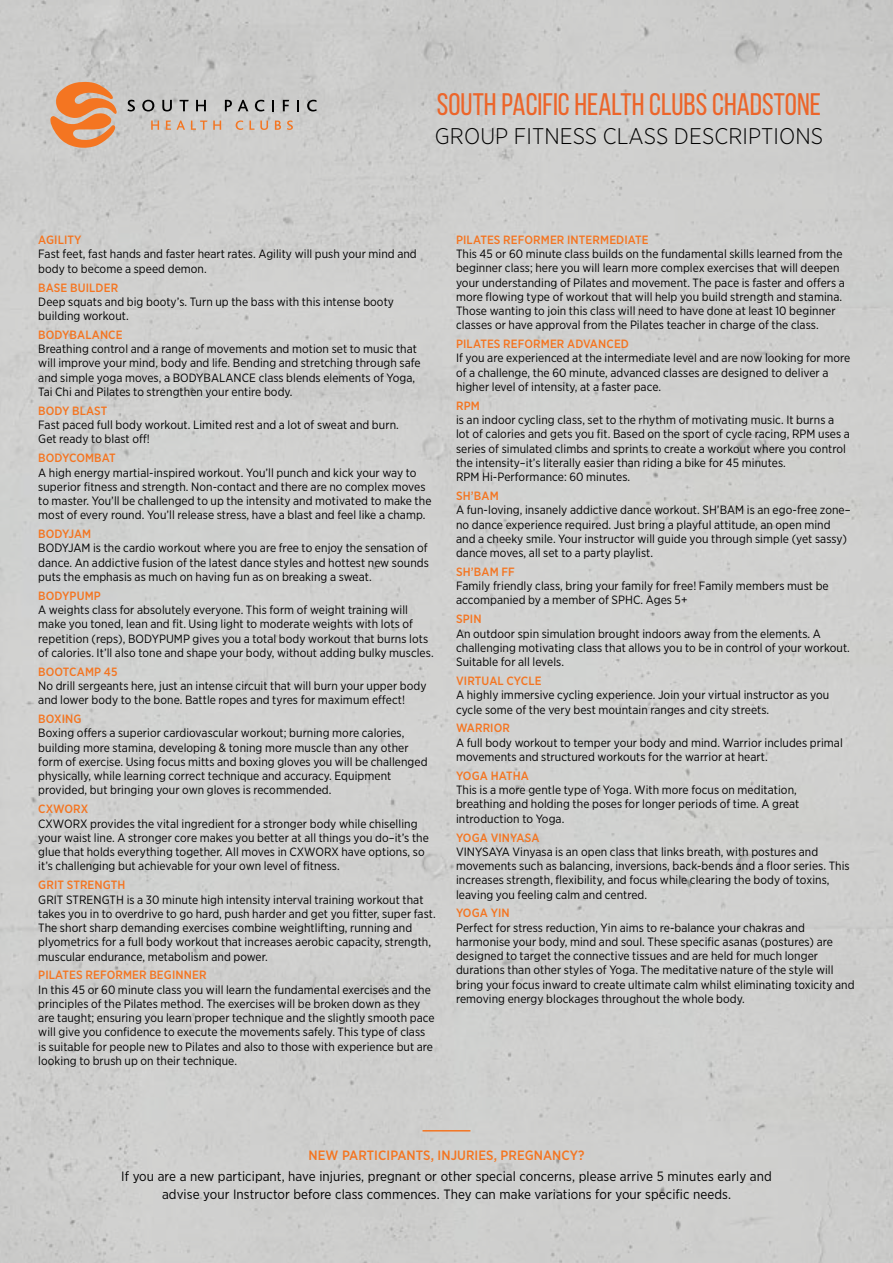
<style>
.page{position:relative;width:893px;height:1263px;background:#cfd0ce}
.page>*{position:absolute;margin:0;border:0;box-sizing:border-box;transform-origin:0 0}
.t1{font:31.05px "Bebas Neue";color:#ec652a}
.t2{font:300 22.65px "Gotham Narrow";letter-spacing:.005em;color:#000}
.t3{font:13.5px/18px "Gotham Narrow";letter-spacing:.005em;color:#000;text-align:center}
.t4{font:500 13.5px "Gotham Narrow";letter-spacing:.005em;color:#f47521}
.t5{font:12px/14.2px "Gotham Narrow";letter-spacing:.005em;color:#000}
.t6{font:500 12px "Gotham Narrow";letter-spacing:.01em;color:#f47521}
</style>
<div class="page">
<hr style="left:422px;top:1130px;width:48px;height:1px;background:#f47521">
<svg style="left:50px;top:82px;width:68px;height:66px"></svg>
<svg style="left:127px;top:100px;width:8px;height:11px"></svg>
<svg style="left:142px;top:100px;width:12px;height:11px"></svg>
<svg style="left:162px;top:100px;width:10px;height:11px"></svg>
<svg style="left:180px;top:100px;width:9px;height:11px"></svg>
<svg style="left:196px;top:100px;width:10px;height:11px"></svg>
<svg style="left:225px;top:100px;width:7px;height:11px"></svg>
<svg style="left:238px;top:100px;width:10px;height:11px"></svg>
<svg style="left:255px;top:100px;width:9px;height:11px"></svg>
<svg style="left:272px;top:100px;width:2px;height:11px"></svg>
<svg style="left:283px;top:100px;width:6px;height:11px"></svg>
<svg style="left:297px;top:100px;width:2px;height:11px"></svg>
<svg style="left:307px;top:100px;width:10px;height:11px"></svg>
<svg style="left:151px;top:121px;width:8px;height:9px"></svg>
<svg style="left:166px;top:121px;width:19px;height:9px"></svg>
<svg style="left:191px;top:121px;width:30px;height:9px"></svg>
<svg style="left:236px;top:120px;width:7px;height:10px"></svg>
<svg style="left:249px;top:121px;width:19px;height:9px"></svg>
<svg style="left:275px;top:121px;width:6px;height:9px"></svg>
<svg style="left:287px;top:120px;width:6px;height:10px"></svg>
<h1 class="t1" style="left:437px;top:87px;width:386px">SOUTH PACIFIC HEALTH CLUBS CHADSTONE</h1>
<h2 class="t2" style="left:435px;top:122px;width:390px">GROUP FITNESS CLASS DESCRIPTIONS</h2>
<p class="t6" style="left:38px;top:232px;width:45px">AGILITY</p>
<p class="t5" style="left:38px;top:247px;width:380px">Fast feet, fast hands and faster heart rates. Agility will push your mind and body to become a speed demon.</p>
<p class="t6" style="left:38px;top:280px;width:81px">BASE BUILDER</p>
<p class="t5" style="left:38px;top:294px;width:357px">Deep squats and big booty’s. Turn up the bass with this intense booty building workout.</p>
<p class="t6" style="left:38px;top:327px;width:86px">BODYBALANCE</p>
<p class="t5" style="left:38px;top:342px;width:384px">Breathing control and a range of movements and motion set to music that will improve your mind, body and life. Bending and stretching through safe and simple yoga moves, a BODYBALANCE class blends elements of Yoga, Tai Chi and Pilates to strengthen your entire body.</p>
<p class="t6" style="left:38px;top:403px;width:71px">BODY BLAST</p>
<p class="t5" style="left:38px;top:417px;width:362px">Fast paced full body workout. Limited rest and a lot of sweat and burn.<br>Get ready to blast off!</p>
<p class="t6" style="left:38px;top:450px;width:79px">BODYCOMBAT</p>
<p class="t5" style="left:38px;top:465px;width:395px">A high energy martial-inspired workout. You’ll punch and kick your way to superior fitness and strength. Non-contact and there are no complex moves to master. You’ll be challenged to up the intensity and motivated to make the most of every round. You’ll release stress, have a blast and feel like a champ.</p>
<p class="t6" style="left:38px;top:526px;width:55px">BODYJAM</p>
<p class="t5" style="left:38px;top:541px;width:392px;text-align:justify">BODYJAM is the cardio workout where you are free to enjoy the sensation of dance. An addictive fusion of the latest dance styles and hottest new sounds puts the emphasis as much on having fun as on breaking a sweat.</p>
<p class="t6" style="left:38px;top:588px;width:64px">BODYPUMP</p>
<p class="t5" style="left:38px;top:602px;width:397px">A weights class for absolutely everyone. This form of weight training will make you toned, lean and fit. Using light to moderate weights with lots of repetition (reps), BODYPUMP gives you a total body workout that burns lots of calories. It’ll also tone and shape your body, without adding bulky muscles.</p>
<p class="t6" style="left:38px;top:664px;width:81px">BOOTCAMP 45</p>
<p class="t5" style="left:38px;top:678px;width:390px">No drill sergeants here, just an intense circuit that will burn your upper body and lower body to the bone. Battle ropes and tyres for maximum effect!</p>
<p class="t6" style="left:38px;top:711px;width:45px">BOXING</p>
<p class="t5" style="left:38px;top:726px;width:391px">Boxing offers a superior cardiovascular workout; burning more calories, building more stamina, developing &amp; toning more muscle than any other form of exercise. Using focus mitts and boxing gloves you will be challenged physically, while learning correct technique and accuracy. Equipment provided, but bringing your own gloves is recommended.</p>
<p class="t6" style="left:38px;top:801px;width:52px">CXWORX</p>
<p class="t5" style="left:38px;top:816px;width:392px">CXWORX provides the vital ingredient for a stronger body while chiselling your waist line. A stronger core makes you better at all things you do–it’s the glue that holds everything together. All moves in CXWORX have options, so it’s challenging but achievable for your own level of fitness.</p>
<p class="t6" style="left:38px;top:877px;width:89px">GRIT STRENGTH</p>
<p class="t5" style="left:38px;top:892px;width:399px">GRIT STRENGTH is a 30 minute high intensity interval training workout that takes you in to overdrive to go hard, push harder and get you fitter, super fast.<br>The short sharp demanding exercises combine weightlifting, running and plyometrics for a full body workout that increases aerobic capacity, strength, muscular endurance, metabolism and power.</p>
<p class="t6" style="left:38px;top:967px;width:170px">PILATES REFORMER BEGINNER</p>
<p class="t5" style="left:38px;top:982px;width:398px">In this 45 or 60 minute class you will learn the fundamental exercises and the principles of the Pilates method. The exercises will be broken down as they are taught; ensuring you learn proper technique and the slightly smooth pace will give you confidence to execute the movements safely. This type of class is suitable for people new to Pilates and also to those with experience but are looking to brush up on their technique.</p>
<p class="t6" style="left:456px;top:232px;width:194px">PILATES REFORMER INTERMEDIATE</p>
<p class="t5" style="left:456px;top:246px;width:390px">This 45 or 60 minute class builds on the fundamental skills learned from the beginner class; here you will learn more complex exercises that will deepen your understanding of Pilates and movement. The pace is faster and offers a more flowing type of workout that will help you build strength and stamina.<br>Those wanting to join this class will need to have done at least 10 beginner classes or have approval from the Pilates teacher in charge of the class.</p>
<p class="t6" style="left:456px;top:336px;width:174px">PILATES REFORMER ADVANCED</p>
<p class="t5" style="left:456px;top:351px;width:396px">If you are experienced at the intermediate level and are now looking for more of a challenge, the 60 minute, advanced classes are designed to deliver a higher level of intensity, at a faster pace.</p>
<p class="t6" style="left:456px;top:398px;width:25px">RPM</p>
<p class="t5" style="left:456px;top:413px;width:395px">is an indoor cycling class, set to the rhythm of motivating music. It burns a lot of calories and gets you fit. Based on the sport of cycle racing, RPM uses a series of simulated climbs and sprints to create a workout where you control the intensity–it’s literally easier than riding a bike for 45 minutes.<br>RPM Hi-Performance: 60 minutes.</p>
<p class="t6" style="left:456px;top:488px;width:44px">SH’BAM</p>
<p class="t5" style="left:456px;top:503px;width:396px">A fun-loving, insanely addictive dance workout. SH’BAM is an ego-free zone– no dance experience required. Just bring a playful attitude, an open mind and a cheeky smile. Your instructor will guide you through simple (yet sassy) dance moves, all set to a party playlist.</p>
<p class="t6" style="left:456px;top:564px;width:60px">SH’BAM FF</p>
<p class="t5" style="left:456px;top:579px;width:374px">Family friendly class, bring your family for free! Family members must be accompanied by a member of SPHC. Ages 5+</p>
<p class="t6" style="left:456px;top:611px;width:27px">SPIN</p>
<p class="t5" style="left:456px;top:626px;width:395px">An outdoor spin simulation brought indoors away from the elements. A challenging motivating class that allows you to be in control of your workout.<br>Suitable for all levels.</p>
<p class="t6" style="left:456px;top:673px;width:87px">VIRTUAL CYCLE</p>
<p class="t5" style="left:456px;top:688px;width:375px">A highly immersive cycling experience. Join your virtual instructor as you cycle some of the very best mountain ranges and city streets.</p>
<p class="t6" style="left:456px;top:721px;width:55px">WARRIOR</p>
<p class="t5" style="left:456px;top:735px;width:388px">A full body workout to temper your body and mind. Warrior includes primal movements and structured workouts for the warrior at heart.</p>
<p class="t6" style="left:456px;top:768px;width:74px">YOGA HATHA</p>
<p class="t5" style="left:456px;top:782px;width:345px">This is a more gentle type of Yoga. With more focus on meditation, breathing and holding the poses for longer periods of time. A great introduction to Yoga.</p>
<p class="t6" style="left:456px;top:830px;width:85px">YOGA VINYASA</p>
<p class="t5" style="left:456px;top:844px;width:395px">VINYSAYA Vinyasa is an open class that links breath, with postures and movements such as balancing, inversions, back-bends and a floor series. This increases strength, flexibility, and focus while clearing the body of toxins, leaving you feeling calm and centred.</p>
<p class="t6" style="left:456px;top:906px;width:55px">YOGA YIN</p>
<p class="t5" style="left:456px;top:920px;width:400px">Perfect for stress reduction, Yin aims to re-balance your chakras and harmonise your body, mind and soul. These specific asanas (postures) are designed to target the connective tissues and are held for much longer durations than other styles of Yoga. The meditative nature of the style will bring your focus inward to create ultimate calm whilst eliminating toxicity and removing energy blockages throughout the whole body.</p>
<p class="t4" style="left:308px;top:1146px;width:278px">NEW PARTICIPANTS, INJURIES, PREGNANCY?</p>
<p class="t3" style="left:121px;top:1167px;width:652px">If you are a new participant, have injuries, pregnant or other special concerns, please arrive 5 minutes early and advise your Instructor before class commences. They can make variations for your specific needs.</p>
</div>
